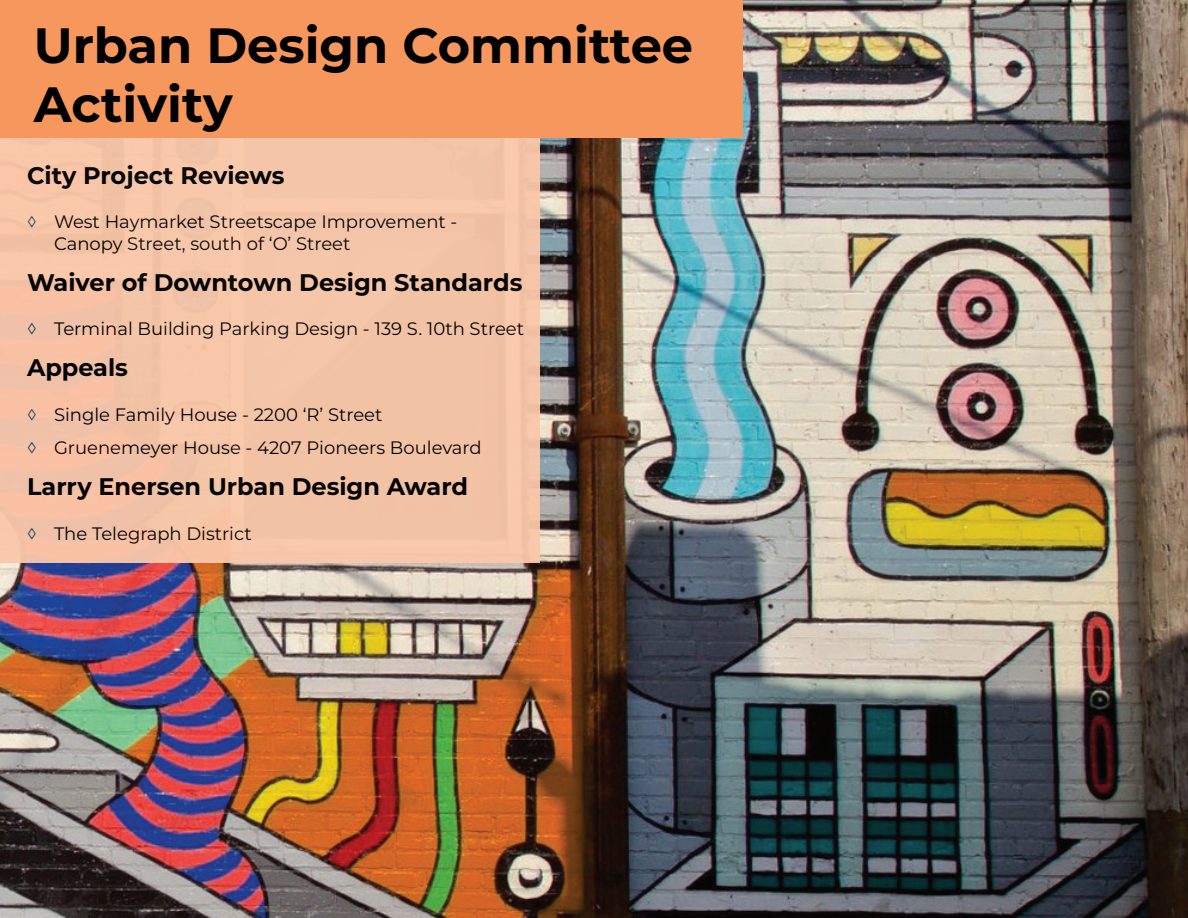
<style>
.page{position:relative;width:1188px;height:918px;background:#fff}
.page>*{position:absolute;margin:0;border:0;box-sizing:border-box;transform-origin:0 0}
.t1{font:700 49.5px/59.4px "Montserrat";color:#000}
.t2{font:700 24px "Montserrat";color:#000}
.t3{font:18px/21.6px "Montserrat";color:#000}
.s1{font-size:19.2px;color:#053f61}
</style>
<div class="page">
<img style="left:0;top:0;width:1188px;height:918px">
<div style="left:0;top:137px;width:540px;height:426px;background:#f4c3a7"></div>
<div style="left:0;top:0;width:742px;height:137px;background:#f6975d"></div>
<h1 class="t1" style="left:34px;top:13px;width:661px">Urban Design Committee<br>Activity</h1>
<h2 class="t2" style="left:27px;top:158px;width:259px">City Project Reviews</h2>
<p class="t3" style="left:54px;top:210px;width:405px;text-indent:-27px"><span class="s1">◊</span> West Haymarket Streetscape Improvement -<br>Canopy Street, south of ‘O’ Street</p>
<h2 class="t2" style="left:27px;top:265px;width:497px">Waiver of Downtown Design Standards</h2>
<p class="t3" style="left:27px;top:317px;width:499px"><span class="s1">◊</span> Terminal Building Parking Design - 139 S. 10th Street</p>
<h2 class="t2" style="left:27px;top:350px;width:103px">Appeals</h2>
<p class="t3" style="left:27px;top:397px;width:456px;line-height:33.6px"><span class="s1">◊</span> Single Family House - 2200 ‘R’ Street<br><span class="s1">◊</span> Gruenemeyer House - 4207 Pioneers Boulevard</p>
<h2 class="t2" style="left:27px;top:469px;width:443px">Larry Enersen Urban Design Award</h2>
<p class="t3" style="left:27px;top:522px;width:226px"><span class="s1">◊</span> The Telegraph District</p>
</div>
